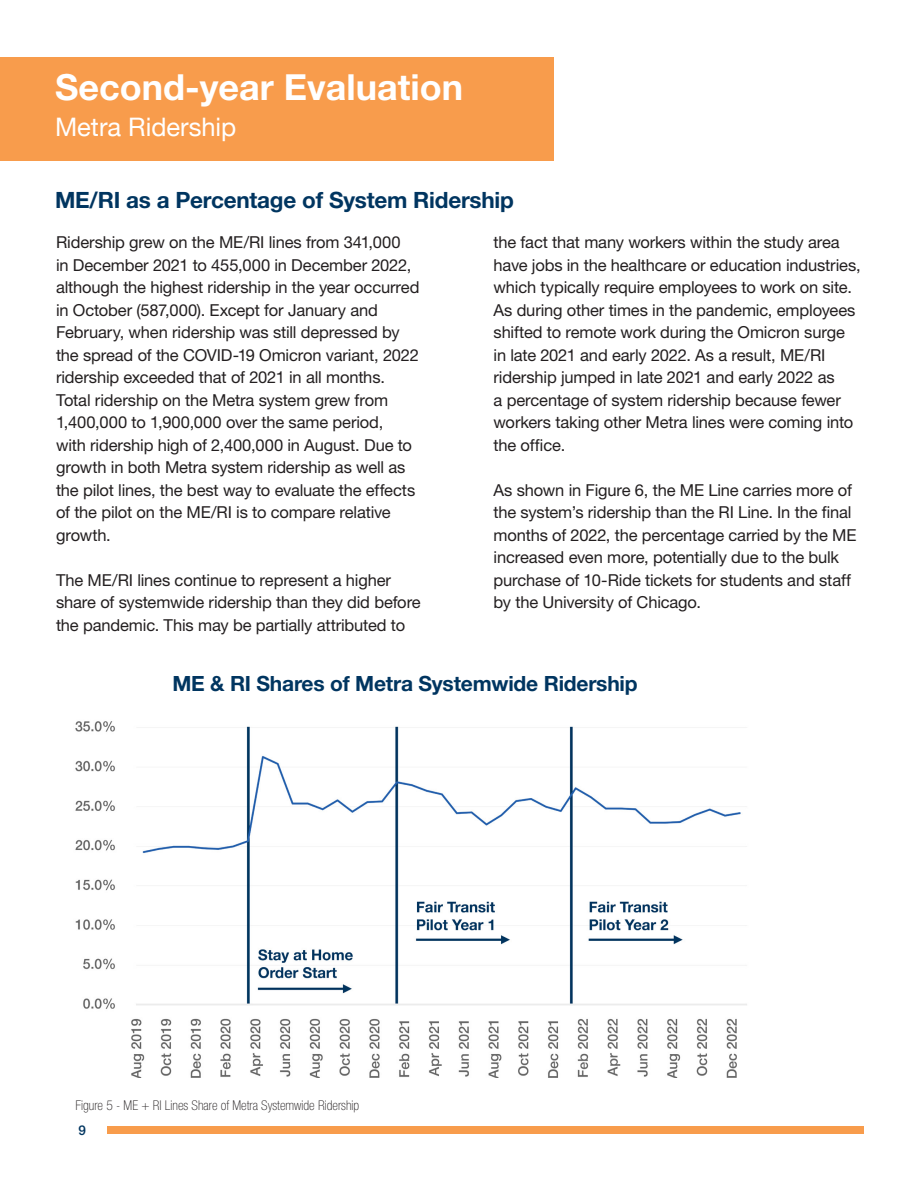
<style>
.page{position:relative;width:918px;height:1188px;background:#fff}
.page>*{position:absolute;margin:0;border:0;box-sizing:border-box;transform-origin:0 0}
.t1{font:700 36px "Helvetica Neue LT Pro";color:#fff}
.t2{font:25.5px "Helvetica Neue";color:#fff}
.t3{font:700 22.5px "Helvetica Neue LT Pro";letter-spacing:-.01em;color:#003560}
.t4{font:700 21px "Helvetica Neue LT Pro";letter-spacing:-.01em;color:#003560}
.Body_1{font:16.5px/22.5px "Helvetica Neue LT Std";letter-spacing:-.01em;color:#231f20}
.Black_captions{font:100 condensed 13.5px "Helvetica Neue LT Std";color:#231f20}
.t5{font:500 13.5px "Helvetica Neue LT Pro";color:#003560}
</style>
<div class="page">
<div style="left:107px;top:1126px;width:757px;height:8px;background:#f89c4c"></div>
<div style="left:0;top:58px;width:553px;height:103px;background:#f89c4c"></div>
<img style="left:75px;top:721px;width:672px;height:357px">
<h1 class="t1" style="left:55px;top:65px;width:410px">Second-year Evaluation</h1>
<h1 class="t2" style="left:55px;top:109px;width:183px">Metra Ridership</h1>
<h3 class="t3" style="left:55px;top:186px;width:460px">ME/RI as a Percentage of System Ridership</h3>
<p class="Body_1" style="left:56px;top:231px;width:365px">Ridership grew on the ME/RI lines from 341,000<br>in December 2021 to 455,000 in December 2022, although the highest ridership in the year occurred in October (587,000). Except for January and February, when ridership was still depressed by the spread of the COVID-19 Omicron variant, 2022 ridership exceeded that of 2021 in all months.<br>Total ridership on the Metra system grew from 1,400,000 to 1,900,000 over the same period,<br>with ridership high of 2,400,000 in August. Due to growth in both Metra system ridership as well as the pilot lines, the best way to evaluate the effects of the pilot on the ME/RI is to compare relative growth.</p>
<p class="Body_1" style="left:56px;top:569px;width:366px">The ME/RI lines continue to represent a higher share of systemwide ridership than they did before the pandemic. This may be partially attributed to</p>
<p class="Body_1" style="left:494px;top:231px;width:369px">the fact that many workers within the study area have jobs in the healthcare or education industries, which typically require employees to work on site.<br>As during other times in the pandemic, employees shifted to remote work during the Omicron surge in late 2021 and early 2022. As a result, ME/RI ridership jumped in late 2021 and early 2022 as<br>a percentage of system ridership because fewer workers taking other Metra lines were coming into the office.</p>
<p class="Body_1" style="left:494px;top:479px;width:364px">As shown in Figure 6, the ME Line carries more of the system’s ridership than the RI Line. In the final months of 2022, the percentage carried by the ME increased even more, potentially due to the bulk purchase of 10-Ride tickets for students and staff by the University of Chicago.</p>
<h3 class="t4" style="left:172px;top:671px;width:467px">ME &amp; RI Shares of Metra Systemwide Ridership</h3>
<p class="Black_captions" style="left:76px;top:1097px;width:285px">Figure 5 - ME + RI Lines Share of Metra Systemwide Ridership</p>
<p class="t5" style="left:79px;top:1122px;width:9px">9</p>
</div>
